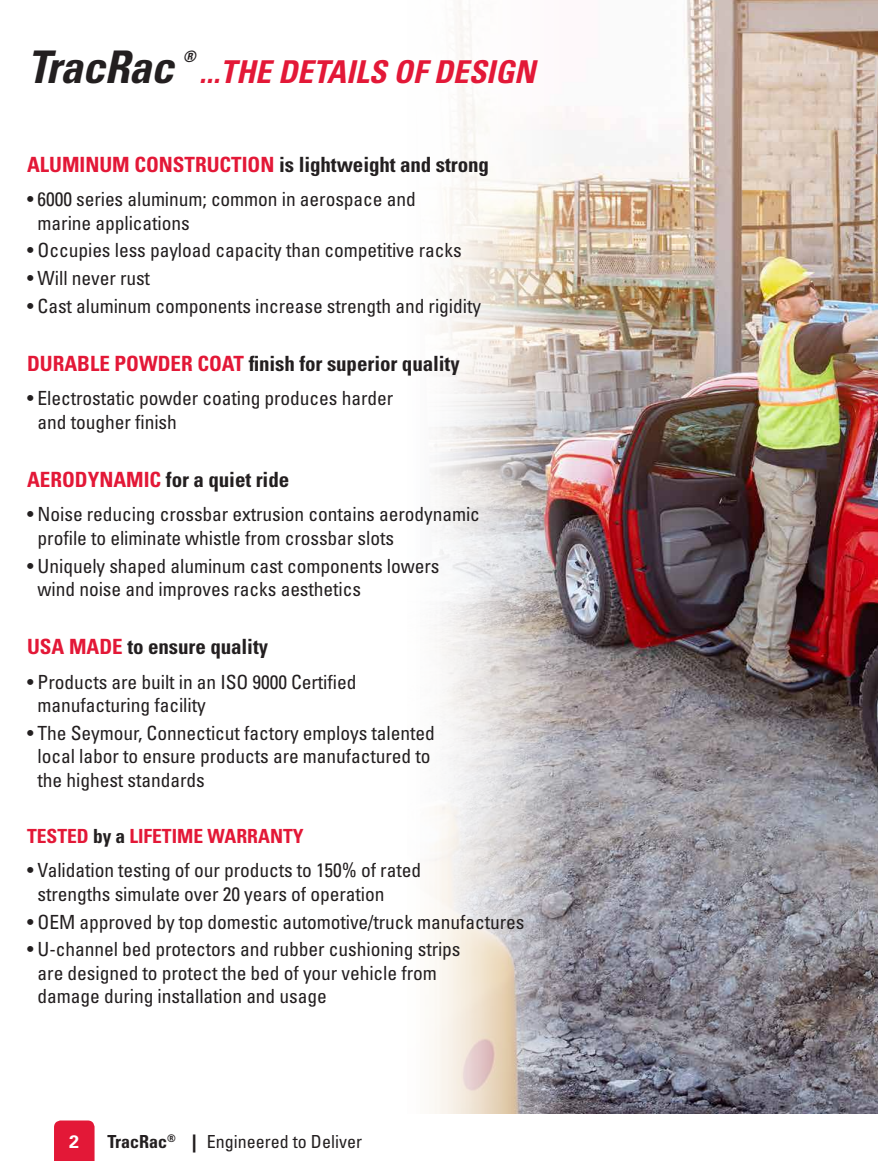
<style>
.page{position:relative;width:878px;height:1161px;background:#fff}
.page>*{position:absolute;margin:0;border:0;box-sizing:border-box;transform-origin:0 0}
.t1{font:italic 700 condensed 45px "Univers";letter-spacing:-.01em;color:#231f20}
.t2{font:italic 700 condensed 31.5px "Univers";color:#e31837}
.t3{font:700 condensed 21px "Univers";letter-spacing:-.005em;color:#231f20}
.t4{font:condensed 19.5px/23.4px "Univers";letter-spacing:-.005em;color:#231f20}
.t5{font:700 condensed 19.5px "Univers";color:#e31837}
.t6{font:condensed 18px "Univers";color:#231f20}
.t7{font:700 18px "Univers";color:#fff}
.t8{font:italic 700 condensed 15.75px "Univers";color:#231f20}
.s1{color:#e31837}
.s2{color:#231f20}
.s3{font-weight:700}
.s4{font-weight:700;font-stretch:normal}
</style>
<div class="page">
<div style="left:54px;top:1120px;width:40px;height:41px;background:#e31837"></div>
<img style="left:429px;top:0;width:449px;height:1114px">
<h1 class="t1" style="left:27px;top:39px;width:148px">TracRac</h1>
<p class="t8" style="left:183px;top:47px;width:15px">®</p>
<h2 class="t2" style="left:199px;top:52px;width:337px">...THE DETAILS OF DESIGN</h2>
<p class="t3" style="left:27px;top:151px;width:463px"><span class="s1">ALUMINUM CONSTRUCTION</span> is lightweight and strong</p>
<p class="t4" style="left:38px;top:187px;width:379px;text-indent:-11px">• 6000 series aluminum; common in aerospace and marine applications</p>
<p class="t4" style="left:27px;top:238px;width:436px">• Occupies less payload capacity than competitive racks</p>
<p class="t4" style="left:27px;top:266px;width:124px">• Will never rust</p>
<p class="t4" style="left:27px;top:294px;width:455px">• Cast aluminum components increase strength and rigidity</p>
<p class="t3" style="left:27px;top:351px;width:434px"><span class="s1">DURABLE POWDER COAT</span> finish for superior quality</p>
<p class="t4" style="left:38px;top:386px;width:357px;text-indent:-11px">• Electrostatic powder coating produces harder and tougher finish</p>
<p class="t3" style="left:27px;top:467px;width:264px"><span class="s1">AERODYNAMIC</span> for a quiet ride</p>
<p class="t4" style="left:38px;top:503px;width:444px;text-indent:-11px">• Noise reducing crossbar extrusion contains aerodynamic profile to eliminate whistle from crossbar slots</p>
<p class="t4" style="left:38px;top:554px;width:403px;text-indent:-11px">• Uniquely shaped aluminum cast components lowers wind noise and improves racks aesthetics</p>
<p class="t3" style="left:27px;top:634px;width:242px"><span class="s1">USA MADE</span> to ensure quality</p>
<p class="t4" style="left:38px;top:670px;width:320px;text-indent:-11px">• Products are built in an ISO 9000 Certified manufacturing facility</p>
<p class="t4" style="left:38px;top:721px;width:398px;text-indent:-11px">• The Seymour, Connecticut factory employs talented local labor to ensure products are manufactured to the highest standards</p>
<p class="t5" style="left:27px;top:824px;width:278px">TESTED <span class="s2">by a</span> LIFETIME WARRANTY</p>
<p class="t4" style="left:38px;top:859px;width:385px;text-indent:-11px">• Validation testing of our products to 150% of rated strengths simulate over 20 years of operation</p>
<p class="t4" style="left:27px;top:910px;width:499px">• OEM approved by top domestic automotive/truck manufactures</p>
<p class="t4" style="left:38px;top:937px;width:424px;text-indent:-11px">• U-channel bed protectors and rubber cushioning strips are designed to protect the bed of your vehicle from damage during installation and usage</p>
<p class="t7" style="left:69px;top:1131px;width:12px">2</p>
<p class="t6" style="left:107px;top:1130px;width:256px"><span class="s3">TracRac</span><sup>®</sup> <span class="s4">|</span> Engineered to Deliver</p>
</div>
